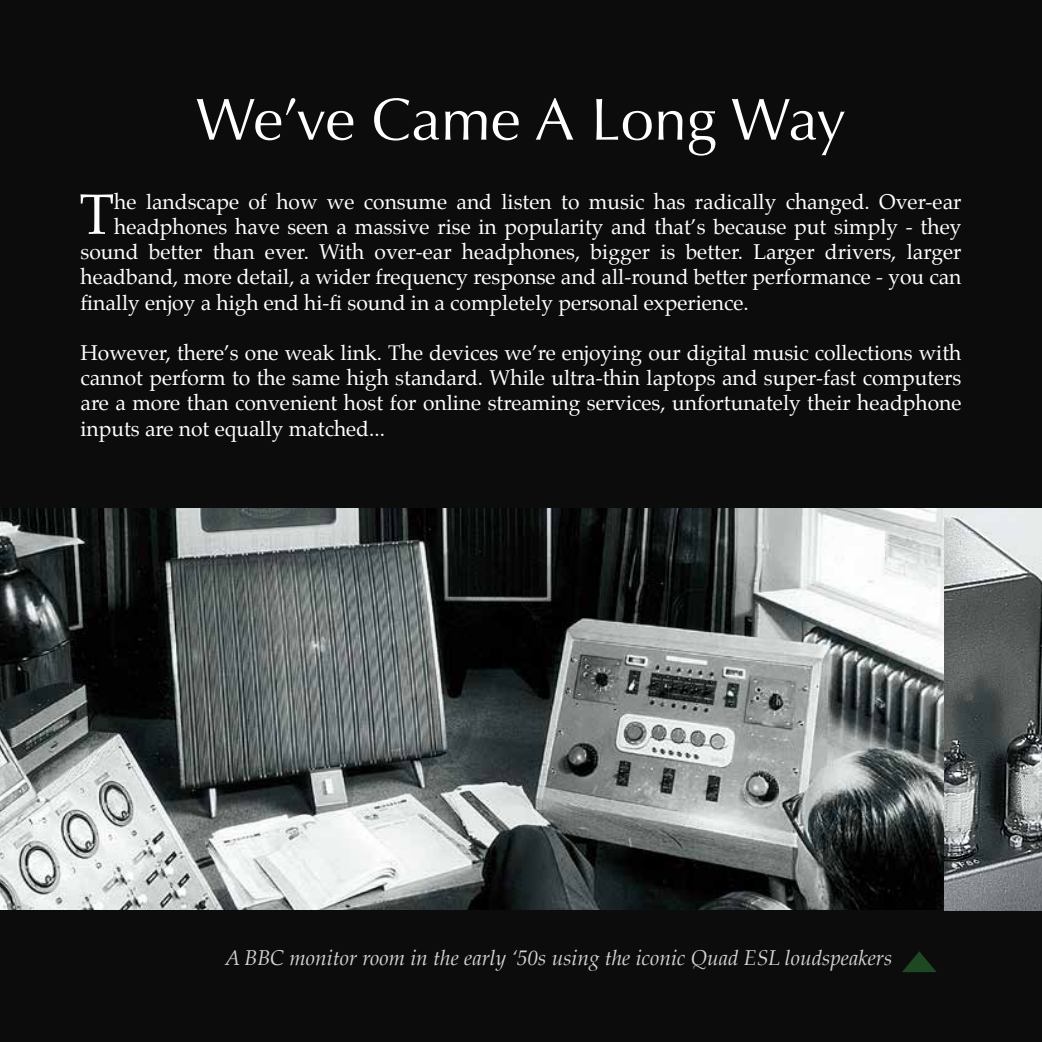
<style>
.page{position:relative;width:1042px;height:1042px;background:#0c0c0c}
.page>*{position:absolute;margin:0;border:0;box-sizing:border-box;transform-origin:0 0}
.t1{font:59.5px "Optima";color:#fff}
.t2{font:57.05px "Palatino";color:#fff}
.t3{font:21px/25.2px "Palatino";color:#fff;text-align:justify}
.t4{font:italic 21px "Palatino";color:#d1d3d4}
</style>
<div class="page">
<img style="left:0;top:509px;width:944px;height:401px">
<img style="left:944px;top:509px;width:98px;height:402px">
<svg style="left:902px;top:951px;width:34px;height:21px"></svg>
<h1 class="t1" style="left:196px;top:85px;width:651px">We’ve Came A Long Way</h1>
<h2 class="t2" style="left:79px;top:167px;width:37px">T</h2>
<p class="t3" style="left:114px;top:189px;width:848px">he landscape of how we consume and listen to music has radically changed. Over-ear</p>
<p class="t3" style="left:114px;top:214px;width:848px">headphones have seen a massive rise in popularity and that’s because put simply - they</p>
<p class="t3" style="left:80px;top:239px;width:882px">sound better than ever. With over-ear headphones, bigger is better. Larger drivers, larger</p>
<p class="t3" style="left:80px;top:264px;width:882px">headband, more detail, a wider frequency response and all-round better performance - you can</p>
<p class="t3" style="left:80px;top:290px;width:670px">finally enjoy a high end hi-fi sound in a completely personal experience.</p>
<p class="t3" style="left:80px;top:340px;width:882px">However, there’s one weak link. The devices we’re enjoying our digital music collections with cannot perform to the same high standard. While ultra-thin laptops and super-fast computers are a more than convenient host for online streaming services, unfortunately their headphone inputs are not equally matched...</p>
<p class="t4" style="left:225px;top:940px;width:669px">A BBC monitor room in the early ‘50s using the iconic Quad ESL loudspeakers</p>
</div>
